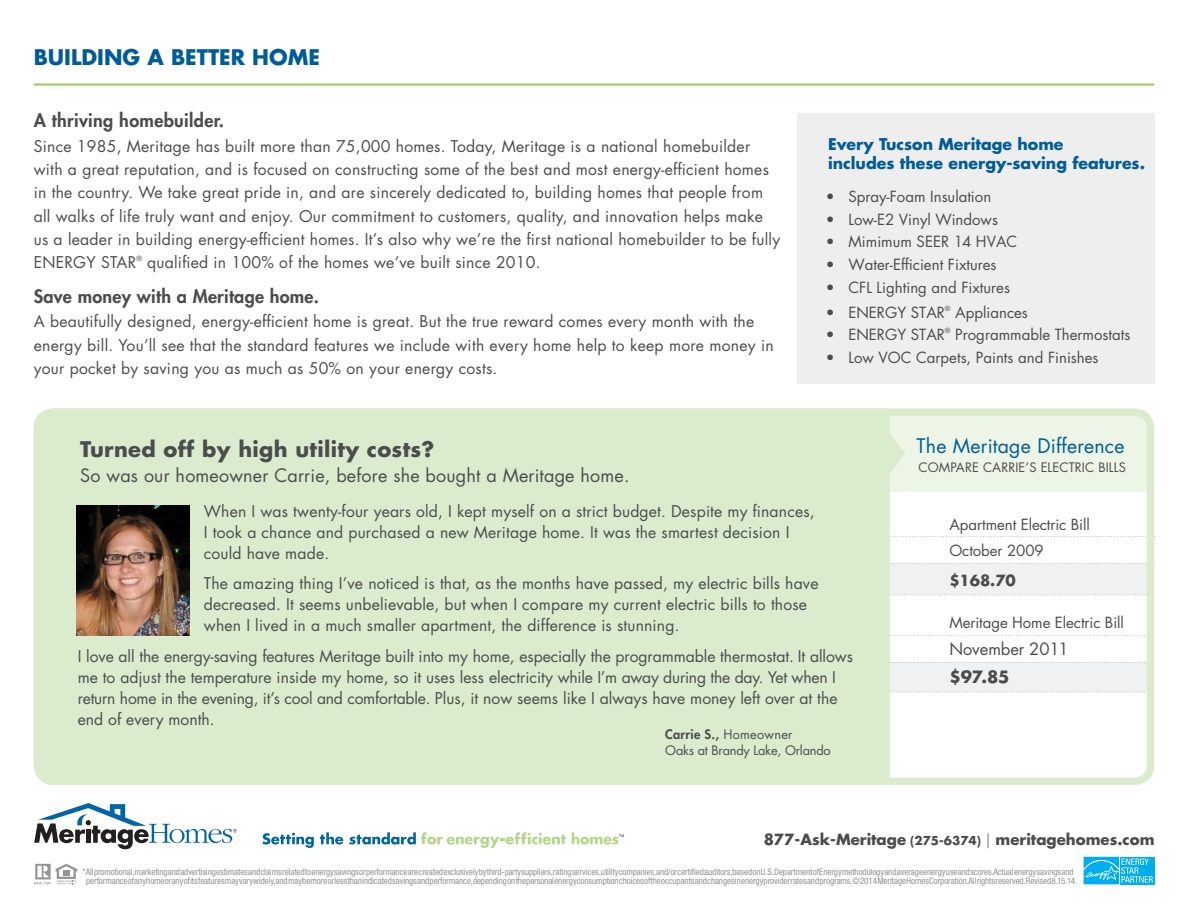
<style>
.page{position:relative;width:1188px;height:918px;background:#fff}
.page>*{position:absolute;margin:0;border:0;box-sizing:border-box;transform-origin:0 0}
.t1{font:700 21px "Futura Std";letter-spacing:.015em;color:#4b4c4d}
.t2{font:700 21px "Futura Std";color:#005c98}
.t3{font:19.5px "Futura Std";letter-spacing:.01em;color:#005c98}
.t4{font:18px "Futura Std";letter-spacing:.01em;color:#4b4c4d}
.t5{font:800 18px "Futura Std";letter-spacing:.015em;color:#4b4c4d}
.t6{font:16.5px/28.5px "Futura Std";letter-spacing:-.005em;color:#4b4c4d}
.t7{font:15.75px/23.2px "Futura Std";letter-spacing:.015em;color:#4b4c4d}
.t8{font:15.75px/21px "Futura Std";letter-spacing:-.005em;color:#4b4c4d}
.t9{font:700 15.75px/19.5px "Futura Std";color:#005c98}
.t10{font:15px/25.5px "Futura Std";color:#4b4c4d}
.t11{font:700 15px "Futura Std";color:#4b4c4d}
.t12{font:12.75px "Futura Std";letter-spacing:.01em;color:#4b4c4d}
.t13{font:12.75px "Futura Std";letter-spacing:-.015em;color:#4b4c4d}
.t14{font:800 12.75px "Futura Std";letter-spacing:.02em;color:#4b4c4d}
.t15{font:condensed 9px/9.8px "Helvetica Neue LT Std";letter-spacing:-.01em;color:#939397;text-align:center}
.t16{font:7.05px "Futura Std";color:#4b4c4d}
.s1{font-weight:400}
.s2{font-weight:700}
.s3{font-size:12px}
.s4{font-weight:300}
</style>
<div class="page">
<div style="left:884px;top:564px;width:266px;height:31px;background:#f0f1f2"></div>
<div style="left:884px;top:662px;width:266px;height:30px;background:#f0f1f2"></div>
<svg style="left:907px;top:595px;width:238px;height:1px"></svg>
<svg style="left:905px;top:692px;width:240px;height:1px"></svg>
<svg style="left:905px;top:563px;width:240px;height:1px"></svg>
<svg style="left:906px;top:536px;width:249px;height:1px"></svg>
<svg style="left:905px;top:635px;width:240px;height:1px"></svg>
<svg style="left:905px;top:662px;width:240px;height:1px"></svg>
<div style="left:905px;top:417px;width:240px;height:75px;background:#edf5e6"></div>
<div style="left:34px;top:408px;width:1120px;height:377px;border:8px solid #dbebcd;border-radius:16px"></div>
<hr style="left:34px;top:83px;width:1120px;height:3px;background:#9fce66">
<div style="left:34px;top:409px;width:871px;height:374px;background:#dbebcd"></div>
<div style="left:797px;top:114px;width:357px;height:270px;background:#eeeeef"></div>
<img style="left:77px;top:505px;width:112px;height:131px">
<svg style="left:1083px;top:856px;width:72px;height:29px;background:#37bff2"></svg>
<svg style="left:34px;top:864px;width:43px;height:20px"></svg>
<svg style="left:262px;top:833px;width:52px;height:15px"></svg>
<svg style="left:320px;top:832px;width:23px;height:13px"></svg>
<svg style="left:349px;top:832px;width:217px;height:16px"></svg>
<svg style="left:572px;top:832px;width:52px;height:13px"></svg>
<svg style="left:34px;top:803px;width:203px;height:46px"></svg>
<p class="t2" style="left:34px;top:43px;width:288px">BUILDING A BETTER HOME</p>
<p class="t5" style="left:34px;top:109px;width:192px">A thriving homebuilder.</p>
<p class="t7" style="left:34px;top:135px;width:748px">Since 1985, Meritage has built more than 75,000 homes. Today, Meritage is a national homebuilder with a great reputation, and is focused on constructing some of the best and most energy-efficient homes in the country. We take great pride in, and are sincerely dedicated to, building homes that people from all walks of life truly want and enjoy. Our commitment to customers, quality, and innovation helps make us a leader in building energy-efficient homes. It’s also why we’re the first national homebuilder to be fully ENERGY STAR</p>
<p class="t16" style="left:136px;top:254px;width:7px">®</p>
<p class="t7" style="left:147px;top:251px;width:395px">qualified in 100% of the homes we’ve built since 2010.</p>
<p class="t5" style="left:34px;top:285px;width:287px">Save money with a Meritage home.</p>
<p class="t7" style="left:34px;top:310px;width:741px">A beautifully designed, energy-efficient home is great. But the true reward comes every month with the energy bill. You’ll see that the standard features we include with every home help to keep more money in your pocket by saving you as much as 50% on your energy costs.</p>
<p class="t1" style="left:80px;top:436px;width:355px">Turned off by high utility costs?</p>
<p class="t4" style="left:80px;top:464px;width:551px">So was our homeowner Carrie, before she bought a Meritage home.</p>
<p class="t9" style="left:828px;top:134px;width:319px">Every Tucson Meritage home<br>includes these energy-saving features.</p>
<p class="t10" style="left:826px;top:184px;width:167px">• Spray-Foam Insulation</p>
<p class="t10" style="left:826px;top:207px;width:174px">• Low-E2 Vinyl Windows</p>
<p class="t10" style="left:826px;top:229px;width:193px">• Mimimum SEER 14 HVAC</p>
<p class="t10" style="left:826px;top:252px;width:172px">• Water-Efficient Fixtures</p>
<p class="t10" style="left:826px;top:275px;width:186px">• CFL Lighting and Fixtures</p>
<p class="t10" style="left:826px;top:300px;width:121px">• ENERGY STAR</p>
<p class="t16" style="left:945px;top:304px;width:7px">®</p>
<p class="t10" style="left:955px;top:300px;width:74px">Appliances</p>
<p class="t10" style="left:826px;top:322px;width:121px">• ENERGY STAR</p>
<p class="t16" style="left:945px;top:326px;width:7px">®</p>
<p class="t10" style="left:955px;top:322px;width:177px">Programmable Thermostats</p>
<p class="t10" style="left:826px;top:345px;width:274px">• Low VOC Carpets, Paints and Finishes</p>
<p class="t3" style="left:917px;top:433px;width:209px">The Meritage Difference</p>
<p class="t12" style="left:919px;top:459px;width:209px">COMPARE CARRIE’S ELECTRIC BILLS</p>
<p class="t7" style="left:204px;top:501px;width:612px;line-height:21px">When I was twenty-four years old, I kept myself on a strict budget. Despite my finances,<br>I took a chance and purchased a new Meritage home. It was the smartest decision I could have made.</p>
<p class="t7" style="left:204px;top:573px;width:616px;line-height:21px">The amazing thing I’ve noticed is that, as the months have passed, my electric bills have decreased. It seems unbelievable, but when I compare my current electric bills to those when I lived in a much smaller apartment, the difference is stunning.</p>
<p class="t8" style="left:78px;top:646px;width:777px">I love all the energy-saving features Meritage built into my home, especially the programmable thermostat. It allows me to adjust the temperature inside my home, so it uses less electricity while I’m away during the day. Yet when I return home in the evening, it’s cool and comfortable. Plus, it now seems like I always have money left over at the end of every month.</p>
<p class="t14" style="left:665px;top:726px;width:129px">Carrie S., <span class="s1">Homeowner</span></p>
<p class="t13" style="left:665px;top:742px;width:167px">Oaks at Brandy Lake, Orlando</p>
<p class="t10" style="left:949px;top:512px;width:142px">Apartment Electric Bill<br>October 2009</p>
<p class="t11" style="left:949px;top:570px;width:68px">$168.70</p>
<p class="t10" style="left:949px;top:610px;width:176px">Meritage Home Electric Bill</p>
<p class="t6" style="left:949px;top:635px;width:121px">November 2011 <span class="s2">$97.85</span></p>
<p class="t11" style="left:764px;top:829px;width:392px">877-Ask-Meritage <span class="s3">(275-6374)</span> <span class="s4">|</span> meritagehomes.com</p>
<p class="t15" style="left:83px;top:866px;width:996px">* All promotional, marketing and advertising estimates and claims related to energy savings or performance are created exclusively by third-party suppliers, rating services, utility companies, and/or certified auditors, based on U.S. Department of Energy methodology and average energy use and scores. Actual energy savings and performance of any home or any of its features may vary widely, and may be more or less than indicated savings and performance, depending on the personal energy consumption choices of the occupants and changes in energy provider rates and programs. © 2014 Meritage Homes Corporation. All rights reserved. Revised 8.15.14.</p>
</div>
